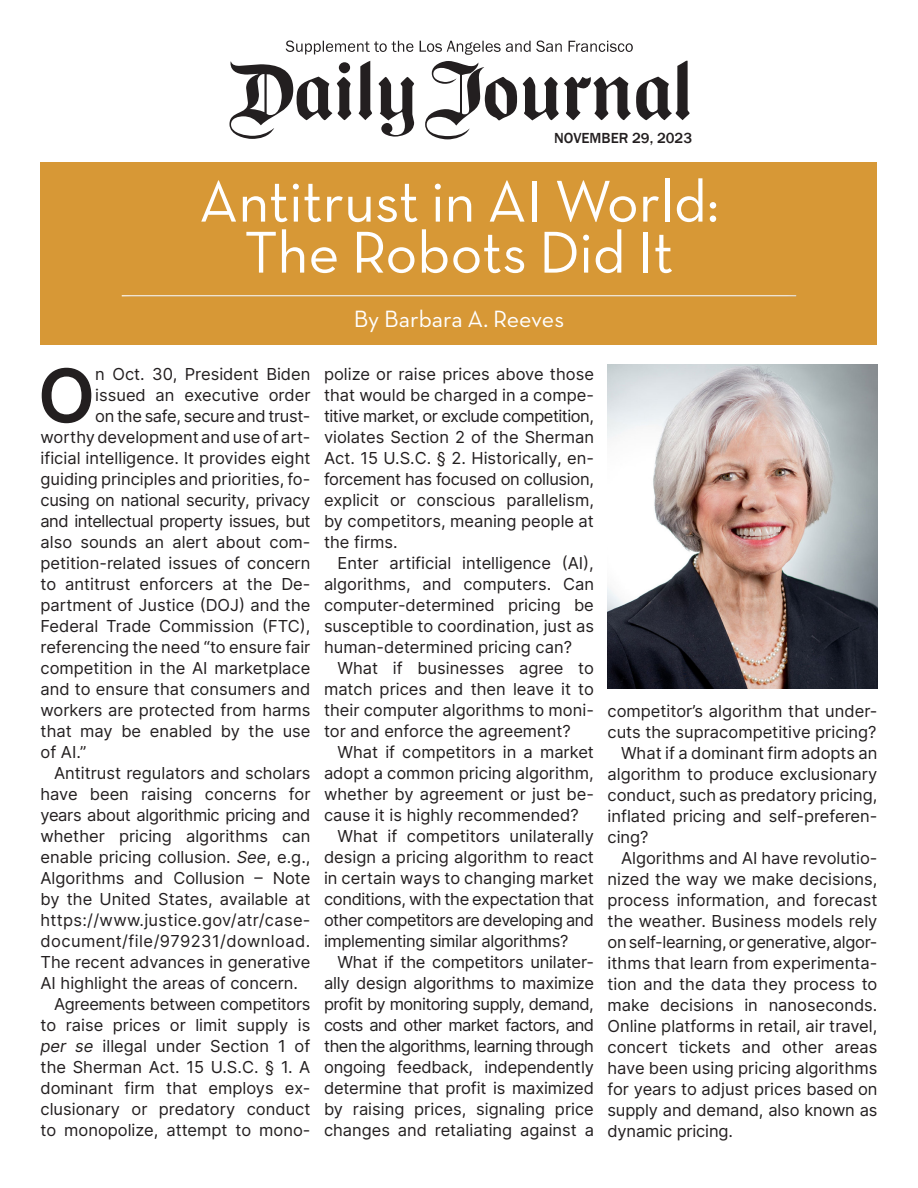
<style>
.page{position:relative;width:918px;height:1188px;background:#fff}
.page>*{position:absolute;margin:0;border:0;box-sizing:border-box;transform-origin:0 0}
.t1{font:74.25px "Inter";color:#231f20}
.t2{font:60px/51px "Neutra Text TF";color:#fff;text-align:center}
.t3{font:24px "Neutra Text TF";color:#fff}
.t4{font:16.5px/21px "Inter";color:#231f20;text-align:justify}
.t5{font:16.5px "Inter";letter-spacing:-.02em;color:#231f20}
.t6{font:16.5px "Inter";letter-spacing:-.03em;color:#231f20}
.t7{font:500 15px "Franklin Gothic";color:#231f20}
</style>
<div class="page">
<img style="left:608px;top:364px;width:270px;height:324px">
<svg style="left:286px;top:41px;width:347px;height:14px"></svg>
<svg style="left:359px;top:61px;width:13px;height:59px"></svg>
<svg style="left:230px;top:61px;width:121px;height:78px"></svg>
<svg style="left:379px;top:77px;width:35px;height:60px"></svg>
<svg style="left:425px;top:61px;width:92px;height:78px"></svg>
<svg style="left:523px;top:61px;width:167px;height:59px"></svg>
<div style="left:40px;top:162px;width:838px;height:182px;background:#d79836"></div>
<hr style="left:121px;top:293px;width:678px;height:4px;background:#231f20;opacity:.75">
<p class="t7" style="left:554px;top:129px;width:139px">NOVEMBER 29, 2023</p>
<p class="t2" style="left:199px;top:175px;width:521px">Antitrust in AI World:<br>The Robots Did It</p>
<p class="t3" style="left:354px;top:304px;width:212px">By Barbara A. Reeves</p>
<p class="t1" style="left:38px;top:341px;width:59px">O</p>
<p class="t4" style="left:95px;top:364px;width:217px">n Oct. 30, President Biden</p>
<p class="t4" style="left:95px;top:385px;width:217px">issued an executive order</p>
<p class="t5" style="left:95px;top:404px;width:217px">on the safe, secure and trust-</p>
<p class="t4" style="left:40px;top:427px;width:271px">worthy development and use of art-</p>
<p class="t4" style="left:40px;top:448px;width:271px">ificial intelligence. It provides eight</p>
<p class="t4" style="left:40px;top:469px;width:271px">guiding principles and priorities, fo-</p>
<p class="t5" style="left:40px;top:488px;width:271px">cusing on national security, privacy</p>
<p class="t6" style="left:40px;top:509px;width:271px">and intellectual property issues, but</p>
<p class="t4" style="left:40px;top:532px;width:272px">also sounds an alert about com-</p>
<p class="t4" style="left:40px;top:553px;width:271px">petition-related issues of concern</p>
<p class="t4" style="left:40px;top:574px;width:271px">to antitrust enforcers at the De-</p>
<p class="t4" style="left:40px;top:595px;width:272px">partment of Justice (DOJ) and the</p>
<p class="t4" style="left:40px;top:616px;width:271px">Federal Trade Commission (FTC),</p>
<p class="t4" style="left:40px;top:637px;width:271px">referencing the need “to ensure fair</p>
<p class="t4" style="left:40px;top:658px;width:271px">competition in the AI marketplace</p>
<p class="t4" style="left:40px;top:679px;width:271px">and to ensure that consumers and</p>
<p class="t4" style="left:40px;top:700px;width:271px">workers are protected from harms</p>
<p class="t4" style="left:40px;top:721px;width:272px">that may be enabled by the use</p>
<p class="t4" style="left:40px;top:742px;width:47px">of AI.”</p>
<p class="t4" style="left:40px;top:763px;width:272px;text-indent:14px">Antitrust regulators and scholars have been raising concerns for years about algorithmic pricing and whether pricing algorithms can enable pricing collusion. See, e.g., Algorithms and Collusion – Note by the United States, available at https://www.justice.gov/atr/case&shy;document/file/979231/download.<br>The recent advances in generative AI highlight the areas of concern.</p>
<p class="t4" style="left:40px;top:994px;width:271px;text-indent:14px">Agreements between competitors to raise prices or limit supply is per se illegal under Section 1 of the Sherman Act. 15 U.S.C. § 1. A dominant firm that employs ex&shy;clusionary or predatory conduct to monopolize, attempt to mono-</p>
<p class="t4" style="left:324px;top:364px;width:271px">polize or raise prices above those that would be charged in a compe&shy;titive market, or exclude competition, violates Section 2 of the Sherman Act. 15 U.S.C. § 2. Historically, en&shy;forcement has focused on collusion, explicit or conscious parallelism, by competitors, meaning people at the firms.</p>
<p class="t4" style="left:324px;top:553px;width:272px;text-indent:14px">Enter artificial intelligence (AI), algorithms, and computers. Can computer-determined pricing be susceptible to coordination, just as human-determined pricing can?</p>
<p class="t4" style="left:324px;top:658px;width:271px;text-indent:14px">What if businesses agree to match prices and then leave it to their computer algorithms to moni&shy;tor and enforce the agreement?</p>
<p class="t4" style="left:324px;top:742px;width:271px;text-indent:14px">What if competitors in a market adopt a common pricing algorithm, whether by agreement or just be&shy;cause it is highly recommended?</p>
<p class="t4" style="left:324px;top:826px;width:272px;text-indent:14px">What if competitors unilaterally design a pricing algorithm to react in certain ways to changing market conditions, with the expectation that other competitors are developing and implementing similar algorithms?</p>
<p class="t4" style="left:324px;top:952px;width:272px;text-indent:14px">What if the competitors unilater&shy;ally design algorithms to maximize profit by monitoring supply, demand, costs and other market factors, and then the algorithms, learning through ongoing feedback, independently determine that profit is maximized by raising prices, signaling price changes and retaliating against a</p>
<p class="t4" style="left:608px;top:700px;width:271px">competitor’s algorithm that under&shy;cuts the supracompetitive pricing?</p>
<p class="t4" style="left:608px;top:742px;width:271px;text-indent:14px">What if a dominant firm adopts an algorithm to produce exclusionary conduct, such as predatory pricing, inflated pricing and self-preferen&shy;cing?</p>
<p class="t4" style="left:608px;top:847px;width:272px;text-indent:14px">Algorithms and AI have revolutio&shy;nized the way we make decisions, process information, and forecast the weather. Business models rely on self-learning, or generative, algor&shy;ithms that learn from experimenta&shy;tion and the data they process to make decisions in nanoseconds.<br>Online platforms in retail, air travel, concert tickets and other areas have been using pricing algorithms for years to adjust prices based on supply and demand, also known as dynamic pricing.</p>
</div>
